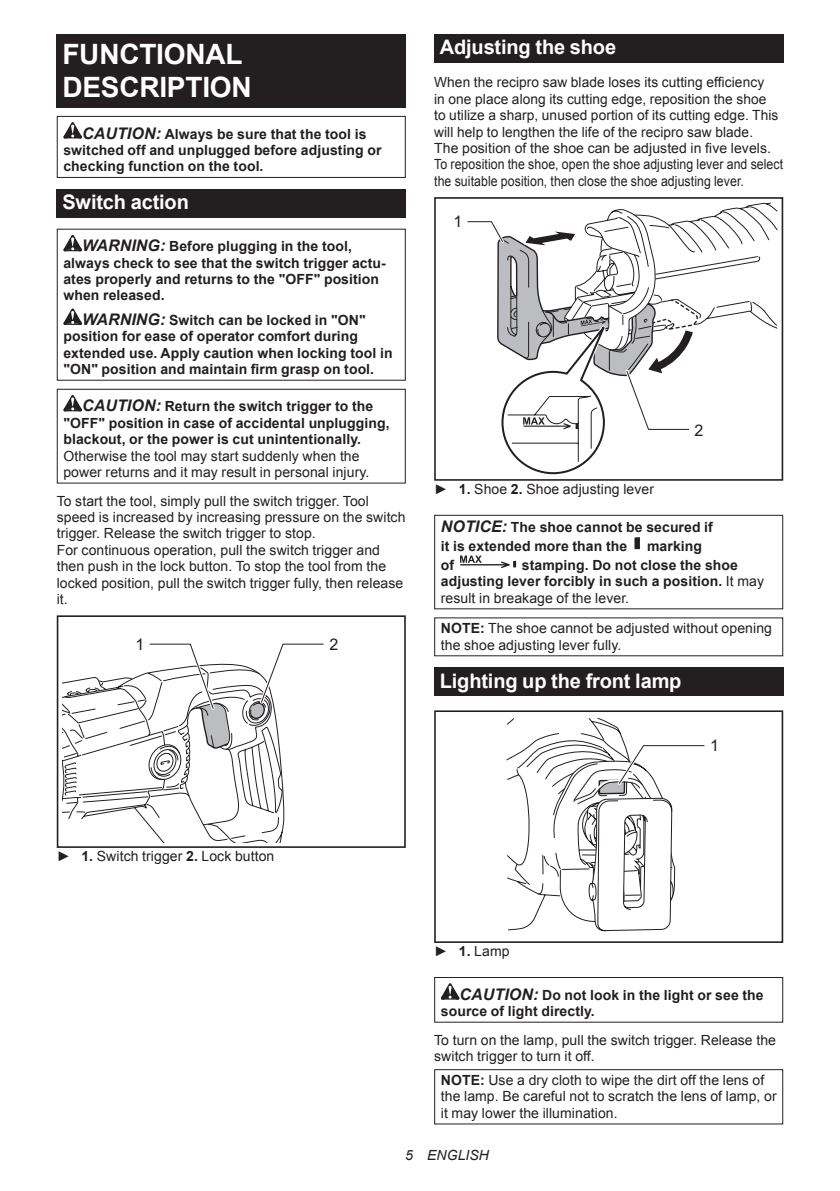
<style>
.page{position:relative;width:840px;height:1191px;background:#fff}
.page>*{position:absolute;margin:0;border:0;box-sizing:border-box;transform-origin:0 0}
.t1{font:700 28px/32.8px "Arial";letter-spacing:-.01em;color:#fff}
.t2{font:700 20px "Arial";letter-spacing:-.01em;color:#fff}
.t3{font:16px "Arial";color:#231f20}
.t4{font:14px/16.4px "Arial";letter-spacing:.005em;color:#231f20}
.t5{font:700 14px/16.4px "Arial";letter-spacing:.005em;color:#231f20}
.t6{font:italic 14px "Arial";letter-spacing:.005em;color:#231f20}
.s1{font-style:italic;font-size:16px}
.s2{font-weight:700}
.s3{font-weight:400}
</style>
<div class="page">
<div style="left:57px;top:34px;width:348px;height:74px;background:#231f20"></div>
<svg style="left:63px;top:122px;width:19px;height:16px"></svg>
<div style="left:57px;top:116px;width:348px;height:62px;border:1px solid #231f20"></div>
<div style="left:57px;top:189px;width:348px;height:29px;background:#231f20"></div>
<svg style="left:63px;top:235px;width:19px;height:16px"></svg>
<svg style="left:63px;top:308px;width:19px;height:17px"></svg>
<svg style="left:63px;top:395px;width:19px;height:16px"></svg>
<div style="left:57px;top:389px;width:348px;height:94px;border:1px solid #231f20"></div>
<div style="left:57px;top:615px;width:348px;height:233px;border:2px solid #231f20"></div>
<svg style="left:62px;top:643px;width:262px;height:197px"></svg>
<div style="left:434px;top:34px;width:348px;height:29px;background:#231f20"></div>
<svg style="left:464px;top:197px;width:313px;height:284px"></svg>
<div style="left:634px;top:537px;width:5px;height:12px;background:#231f20"></div>
<svg style="left:460px;top:555px;width:56px;height:13px"></svg>
<div style="left:434px;top:515px;width:348px;height:94px;border:1px solid #231f20"></div>
<div style="left:434px;top:667px;width:348px;height:29px;background:#231f20"></div>
<div style="left:434px;top:710px;width:348px;height:233px;border:2px solid #231f20"></div>
<svg style="left:505px;top:717px;width:201px;height:226px"></svg>
<svg style="left:440px;top:983px;width:19px;height:16px"></svg>
<div style="left:434px;top:977px;width:348px;height:45px;border:1px solid #231f20"></div>
<div style="left:434px;top:1069px;width:348px;height:55px;border:1px solid #231f20"></div>
<h1 class="t1" style="left:62px;top:38px;width:191px">FUNCTIONAL<br>DESCRIPTION</h1>
<p class="t5" style="left:63px;top:126px;width:319px;text-indent:19px"><span class="s1">CAUTION:</span> Always be sure that the tool is switched off and unplugged before adjusting or checking function on the tool.</p>
<h2 class="t2" style="left:62px;top:189px;width:128px">Switch action</h2>
<p class="t5" style="left:63px;top:238px;width:323px;text-indent:19px"><span class="s1">WARNING:</span> Before plugging in the tool, always check to see that the switch trigger actu&shy;ates properly and returns to the "OFF" position when released.</p>
<p class="t5" style="left:63px;top:312px;width:330px;text-indent:19px"><span class="s1">WARNING:</span> Switch can be locked in "ON" position for ease of operator comfort during extended use. Apply caution when locking tool in "ON" position and maintain firm grasp on tool.</p>
<p class="t5" style="left:63px;top:399px;width:327px;text-indent:19px"><span class="s1">CAUTION:</span> Return the switch trigger to the "OFF" position in case of accidental unplugging, blackout, or the power is cut unintentionally.</p>
<p class="t4" style="left:63px;top:447px;width:307px">Otherwise the tool may start suddenly when the power returns and it may result in personal injury.</p>
<p class="t4" style="left:57px;top:492px;width:350px">To start the tool, simply pull the switch trigger. Tool speed is increased by increasing pressure on the switch trigger. Release the switch trigger to stop.<br>For continuous operation, pull the switch trigger and then push in the lock button. To stop the tool from the locked position, pull the switch trigger fully, then release it.</p>
<p class="t3" style="left:135px;top:634px;width:10px">1</p>
<p class="t3" style="left:329px;top:634px;width:10px">2</p>
<h2 class="t2" style="left:439px;top:34px;width:178px">Adjusting the shoe</h2>
<p class="t4" style="left:434px;top:74px;width:350px">When the recipro saw blade loses its cutting efficiency<br>in one place along its cutting edge, reposition the shoe<br>to utilize a sharp, unused portion of its cutting edge. This will help to lengthen the life of the recipro saw blade.<br>The position of the shoe can be adjusted in five levels.<br>To reposition the shoe, open the shoe adjusting lever and select the suitable position, then close the shoe adjusting lever.</p>
<p class="t3" style="left:453px;top:211px;width:10px">1</p>
<p class="t3" style="left:694px;top:420px;width:10px">2</p>
<p class="t4" style="left:434px;top:481px;width:221px">► <span class="s2">1.</span> Shoe <span class="s2">2.</span> Shoe adjusting lever</p>
<p class="t5" style="left:440px;top:518px;width:273px;line-height:18.8px"><span class="s1">NOTICE:</span> The shoe cannot be secured if it is extended more than the</p>
<p class="t5" style="left:646px;top:538px;width:56px">marking</p>
<p class="t5" style="left:440px;top:557px;width:15px">of</p>
<p class="t5" style="left:440px;top:557px;width:324px;text-indent:81px">stamping. Do not close the shoe adjusting lever forcibly in such a position. <span class="s3">It may result in breakage of the lever.</span></p>
<p class="t4" style="left:440px;top:620px;width:332px"><span class="s2">NOTE:</span> The shoe cannot be adjusted without opening the shoe adjusting lever fully.</p>
<h2 class="t2" style="left:439px;top:667px;width:243px">Lighting up the front lamp</h2>
<p class="t3" style="left:709px;top:735px;width:10px">1</p>
<p class="t4" style="left:57px;top:848px;width:219px">► <span class="s2">1.</span> Switch trigger <span class="s2">2.</span> Lock button</p>
<p class="t4" style="left:434px;top:943px;width:77px">► <span class="s2">1.</span> Lamp</p>
<p class="t5" style="left:440px;top:987px;width:324px;text-indent:19px"><span class="s1">CAUTION:</span> Do not look in the light or see the source of light directly.</p>
<p class="t4" style="left:434px;top:1031px;width:343px">To turn on the lamp, pull the switch trigger. Release the switch trigger to turn it off.</p>
<p class="t4" style="left:440px;top:1072px;width:337px"><span class="s2">NOTE:</span> Use a dry cloth to wipe the dirt off the lens of the lamp. Be careful not to scratch the lens of lamp, or it may lower the illumination.</p>
<p class="t6" style="left:405px;top:1146px;width:85px">5 ENGLISH</p>
</div>
